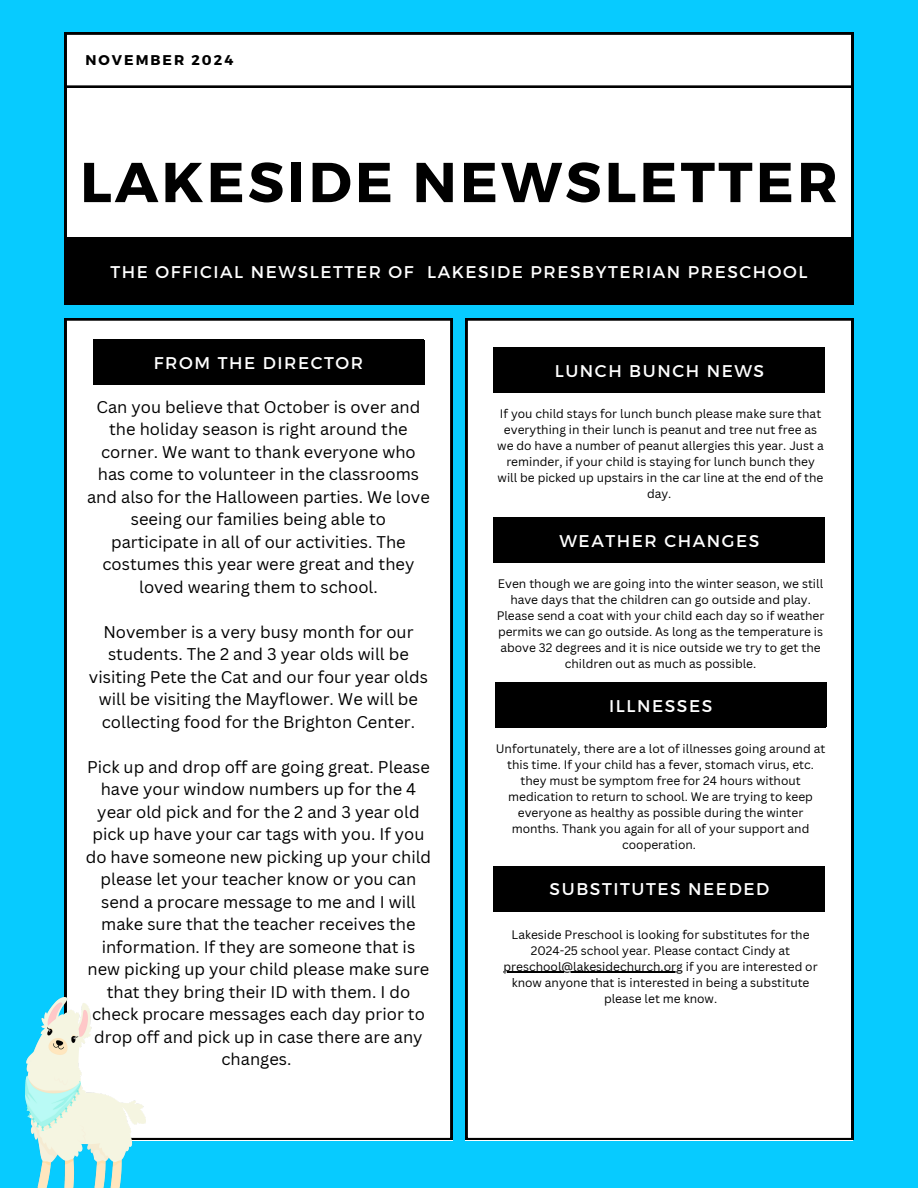
<style>
.page{position:relative;width:918px;height:1188px;background:#07cbff}
.page>*{position:absolute;margin:0;border:0;box-sizing:border-box;transform-origin:0 0}
.t1{font:700 56.1px "Montserrat";letter-spacing:.06em;color:#000}
.t2{font:16.95px "Montserrat";letter-spacing:.09em;color:#fff}
.t3{font:16.5px/22.5px "Canva Sans";color:#000;text-align:center}
.t4{font:700 14.1px "Montserrat";letter-spacing:.14em;color:#000}
.t5{font:12px/16px "Canva Sans";color:#000;text-align:center}
</style>
<div class="page">
<div style="left:65px;top:88px;width:788px;height:150px;background:#fff"></div>
<div style="left:65px;top:318px;width:387px;height:822px;background:#fff"></div>
<div style="left:466px;top:318px;width:387px;height:822px;background:#fff"></div>
<svg style="left:65px;top:33px;width:788px;height:55px;background:#e9e9e9"></svg>
<div style="left:65px;top:238px;width:788px;height:66px;background:#000"></div>
<div style="left:93px;top:340px;width:331px;height:45px;background:#000"></div>
<div style="left:494px;top:348px;width:331px;height:45px;background:#000"></div>
<img style="left:25px;top:997px;width:121px;height:191px">
<div style="left:494px;top:518px;width:331px;height:45px;background:#000"></div>
<div style="left:495px;top:682px;width:331px;height:45px;background:#000"></div>
<div style="left:494px;top:866px;width:331px;height:45px;background:#000"></div>
<hr style="left:504px;top:972px;width:179px;height:1px;background:#000">
<h2 class="t4" style="left:85px;top:51px;width:149px">NOVEMBER 2024</h2>
<h4 class="t1" style="left:80px;top:146px;width:759px">LAKESIDE NEWSLETTER</h4>
<h1 class="t2" style="left:110px;top:261px;width:699px">THE OFFICIAL NEWSLETTER OF LAKESIDE PRESBYTERIAN PRESCHOOL</h1>
<h2 class="t2" style="left:154px;top:352px;width:211px">FROM THE DIRECTOR</h2>
<h3 class="t3" style="left:87px;top:395px;width:344px">Can you believe that October is over and the holiday season is right around the corner. We want to thank everyone who has come to volunteer in the classrooms and also for the Halloween parties. We love seeing our families being able to participate in all of our activities. The costumes this year were great and they loved wearing them to school.</h3>
<p class="t3" style="left:89px;top:620px;width:340px">November is a very busy month for our students. The 2 and 3 year olds will be visiting Pete the Cat and our four year olds will be visiting the Mayflower. We will be collecting food for the Brighton Center.</p>
<h2 class="t3" style="left:86px;top:755px;width:347px">Pick up and drop off are going great. Please have your window numbers up for the 4 year old pick and for the 2 and 3 year old pick up have your car tags with you. If you do have someone new picking up your child please let your teacher know or you can send a procare message to me and I will make sure that the teacher receives the information. If they are someone that is new picking up your child please make sure that they bring their ID with them. I do check procare messages each day prior to drop off and pick up in case there are any changes.</h2>
<h3 class="t2" style="left:555px;top:360px;width:211px">LUNCH BUNCH NEWS</h3>
<p class="t5" style="left:497px;top:405px;width:328px">If you child stays for lunch bunch please make sure that everything in their lunch is peanut and tree nut free as we do have a number of peanut allergies this year. Just a reminder, if your child is staying for lunch bunch they will be picked up upstairs in the car line at the end of the day.</p>
<h2 class="t2" style="left:559px;top:530px;width:201px">WEATHER CHANGES</h2>
<p class="t5" style="left:497px;top:576px;width:329px">Even though we are going into the winter season, we still have days that the children can go outside and play.<br>Please send a coat with your child each day so if weather permits we can go outside. As long as the temperature is above 32 degrees and it is nice outside we try to get the children out as much as possible.</p>
<h2 class="t2" style="left:609px;top:694px;width:105px">ILLNESSES</h2>
<p class="t5" style="left:496px;top:740px;width:331px">Unfortunately, there are a lot of illnesses going around at this time. If your child has a fever, stomach virus, etc. they must be symptom free for 24 hours without medication to return to school. We are trying to keep everyone as healthy as possible during the winter months. Thank you again for all of your support and cooperation.</p>
<h2 class="t2" style="left:550px;top:878px;width:221px">SUBSTITUTES NEEDED</h2>
<p class="t5" style="left:504px;top:926px;width:316px">Lakeside Preschool is looking for substitutes for the 2024-25 school year. Please contact Cindy at preschool@lakesidechurch.org if you are interested or know anyone that is interested in being a substitute please let me know.</p>
</div>
